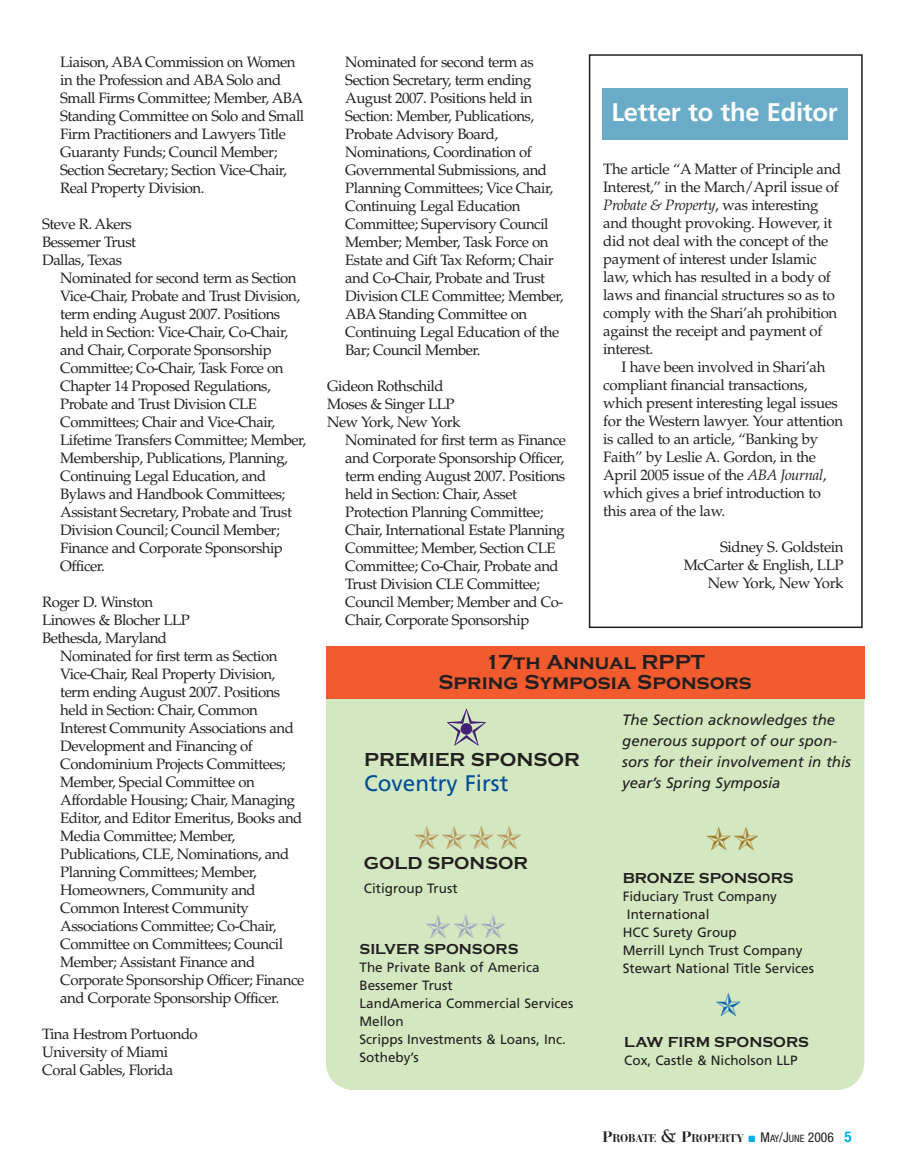
<style>
.page{position:relative;width:904px;height:1174px;background:#fff}
.page>*{position:absolute;margin:0;border:0;box-sizing:border-box;transform-origin:0 0}
.t1{font:33px "Zapf Dingbats ITC";color:#ba955c}
.t2{font:33px "Zapf Dingbats ITC";color:#9ba8c1}
.t3{font:700 25.5px "Frutiger";letter-spacing:-.01em;color:#fff}
.t4{font:22.5px "Frutiger";color:#014d97}
.t5{font:700 21px/19.5px "Copperplate Gothic";color:#231f20;text-align:center}
.t6{font:700 19.5px "Copperplate Gothic";color:#231f20}
.t7{font:700 18px "Copperplate Gothic";color:#231f20}
.t8{font:15px/18px "Palatino";letter-spacing:-.035em;color:#231f20}
.t9{font:italic 15px/21px "Frutiger";color:#231f20}
.t10{font:700 15px "Copperplate Gothic";color:#231f20}
.t11{font:13.5px/18px "Frutiger";color:#231f20}
.t12{font:700 11.25px "Bauer Bodoni";letter-spacing:-.02em;color:#231f20}
.s1{font-style:italic}
.s2{font-size:15px}
.s3{font-family:"Berkeley";font-size:19.5px}
.s4{font-family:"Helvetica Neue";font-weight:400;font-stretch:condensed;font-size:13.5px}
.s5{font-family:"Helvetica Neue";font-weight:400;font-stretch:condensed;font-size:10.2px}
.s6{font-family:"Helvetica Neue";font-stretch:condensed;font-size:15px;color:#00aeef}
</style>
<div class="page">
<div style="left:589px;top:54px;width:274px;height:574px;border:2px solid #231f20"></div>
<div style="left:602px;top:88px;width:245px;height:52px;background:#6aacc8"></div>
<div style="left:326px;top:650px;width:538px;height:440px;background:#d3e8c0;border-radius:27px"></div>
<div style="left:326px;top:647px;width:538px;height:52px;background:#f15b2e"></div>
<p class="t8" style="left:60px;top:54px;width:245px">Liaison, ABA Commission on Women in the Profession and ABA Solo and Small Firms Committee; Member, ABA Standing Committee on Solo and Small Firm Practitioners and Lawyers Title Guaranty Funds; Council Member; Section Secretary; Section Vice-Chair, Real Property Division.</p>
<p class="t8" style="left:42px;top:216px;width:91px">Steve R. Akers</p>
<p class="t8" style="left:42px;top:234px;width:95px">Bessemer Trust</p>
<p class="t8" style="left:60px;top:252px;width:247px;text-indent:-18px">Dallas, Texas<br>Nominated for second term as Section Vice-Chair, Probate and Trust Division, term ending August 2007. Positions held in Section: Vice-Chair, Co-Chair, and Chair, Corporate Sponsorship Committee; Co-Chair, Task Force on Chapter 14 Proposed Regulations, Probate and Trust Division CLE Committees; Chair and Vice-Chair, Lifetime Transfers Committee; Member, Membership, Publications, Planning, Continuing Legal Education, and Bylaws and Handbook Committees; Assistant Secretary, Probate and Trust Division Council; Council Member; Finance and Corporate Sponsorship Officer.</p>
<p class="t8" style="left:42px;top:594px;width:112px">Roger D. Winston</p>
<p class="t8" style="left:42px;top:612px;width:149px">Linowes &amp; Blocher LLP</p>
<p class="t8" style="left:60px;top:630px;width:246px;text-indent:-18px">Bethesda, Maryland<br>Nominated for first term as Section Vice-Chair, Real Property Division, term ending August 2007. Positions held in Section: Chair, Common Interest Community Associations and Development and Financing of Condominium Projects Committees; Member, Special Committee on Affordable Housing; Chair, Managing Editor, and Editor Emeritus, Books and Media Committee; Member, Publications, CLE, Nominations, and Planning Committees; Member, Homeowners, Community and Common Interest Community Associations Committee; Co-Chair, Committee on Committees; Council Member; Assistant Finance and Corporate Sponsorship Officer; Finance and Corporate Sponsorship Officer.</p>
<p class="t8" style="left:42px;top:1026px;width:157px">Tina Hestrom Portuondo<br>University of Miami<br>Coral Gables, Florida</p>
<p class="t8" style="left:345px;top:54px;width:220px">Nominated for second term as<br>Section Secretary, term ending<br>August 2007. Positions held in<br>Section: Member, Publications,<br>Probate Advisory Board,<br>Nominations, Coordination of<br>Governmental Submissions, and<br>Planning Committees; Vice Chair,<br>Continuing Legal Education<br>Committee; Supervisory Council<br>Member; Member, Task Force on<br>Estate and Gift Tax Reform; Chair and Co-Chair, Probate and Trust<br>Division CLE Committee; Member,<br>ABA Standing Committee on<br>Continuing Legal Education of the<br>Bar; Council Member.</p>
<p class="t8" style="left:327px;top:378px;width:118px">Gideon Rothschild</p>
<p class="t8" style="left:327px;top:396px;width:129px">Moses &amp; Singer LLP</p>
<p class="t8" style="left:345px;top:414px;width:222px;text-indent:-18px">New York, New York<br>Nominated for first term as Finance and Corporate Sponsorship Officer, term ending August 2007. Positions held in Section: Chair, Asset<br>Protection Planning Committee;<br>Chair, International Estate Planning<br>Committee; Member, Section CLE<br>Committee; Co-Chair, Probate and<br>Trust Division CLE Committee;<br>Council Member; Member and Co-<br>Chair, Corporate Sponsorship</p>
<p class="t3" style="left:611px;top:102px;width:228px">Letter to the Editor</p>
<p class="t8" style="left:603px;top:162px;width:239px">The article “A Matter of Principle and Interest,” in the March/April issue of <span class="s1">Probate &amp; Property</span>, was interesting and thought provoking. However, it did not deal with the concept of the payment of interest under Islamic law, which has resulted in a body of laws and financial structures so as to comply with the Shari’ah prohibition against the receipt and payment of interest.</p>
<p class="t8" style="left:603px;top:360px;width:241px;text-indent:18px">I have been involved in Shari’ah compliant financial transactions, which present interesting legal issues for the Western lawyer. Your attention is called to an article, “Banking by Faith” by Leslie A. Gordon, in the April 2005 issue of the <span class="s1">ABA Journal</span>, which gives a brief introduction to this area of the law.</p>
<p class="t8" style="left:684px;top:540px;width:161px;text-align:right">Sidney S. Goldstein<br>McCarter &amp; English, LLP<br>New York, New York</p>
<p class="t5" style="left:438px;top:652px;width:315px">17th Annual RPPT<br>Spring Symposia Sponsors</p>
<p class="t6" style="left:364px;top:748px;width:217px">PREMIER SPONSOR</p>
<p class="t4" style="left:364px;top:774px;width:146px">Coventry First</p>
<p class="t1" style="left:413px;top:826px;width:111px">✯✯✯✯</p>
<p class="t7" style="left:364px;top:852px;width:166px">GOLD SPONSOR</p>
<p class="t11" style="left:364px;top:881px;width:95px">Citigroup Trust</p>
<p class="t2" style="left:425px;top:915px;width:84px">✯✯✯</p>
<p class="t10" style="left:360px;top:940px;width:160px">SILVER SPONSORS</p>
<p class="t11" style="left:360px;top:960px;width:215px">The Private Bank of America<br>Bessemer Trust<br>LandAmerica Commercial Services<br>Mellon<br>Scripps Investments &amp; Loans, Inc.<br>Sotheby’s</p>
<p class="t9" style="left:622px;top:711px;width:230px">The Section acknowledges the generous support of our spon&shy;sors for their involvement in this year’s Spring Symposia</p>
<p class="t10" style="left:623px;top:869px;width:172px">BRONZE SPONSORS</p>
<p class="t11" style="left:623px;top:888px;width:156px">Fiduciary Trust Company</p>
<p class="t11" style="left:627px;top:906px;width:84px">International</p>
<p class="t11" style="left:623px;top:924px;width:115px">HCC Surety Group</p>
<p class="t11" style="left:623px;top:942px;width:181px">Merrill Lynch Trust Company</p>
<p class="t11" style="left:623px;top:960px;width:193px">Stewart National Title Services</p>
<p class="t10" style="left:624px;top:1033px;width:186px">LAW FIRM SPONSORS</p>
<p class="t11" style="left:624px;top:1052px;width:175px">Cox, Castle &amp; Nicholson LLP</p>
<p class="t12" style="left:603px;top:1134px;width:251px"><span class="s2">P</span>ROBATE <span class="s3">&amp;</span> <span class="s2">P</span>ROPERTY <span class="s4">M</span><span class="s5">AY</span><span class="s4">/J</span><span class="s5">UNE</span> <span class="s4">2006</span> <span class="s6">5</span></p>
</div>
